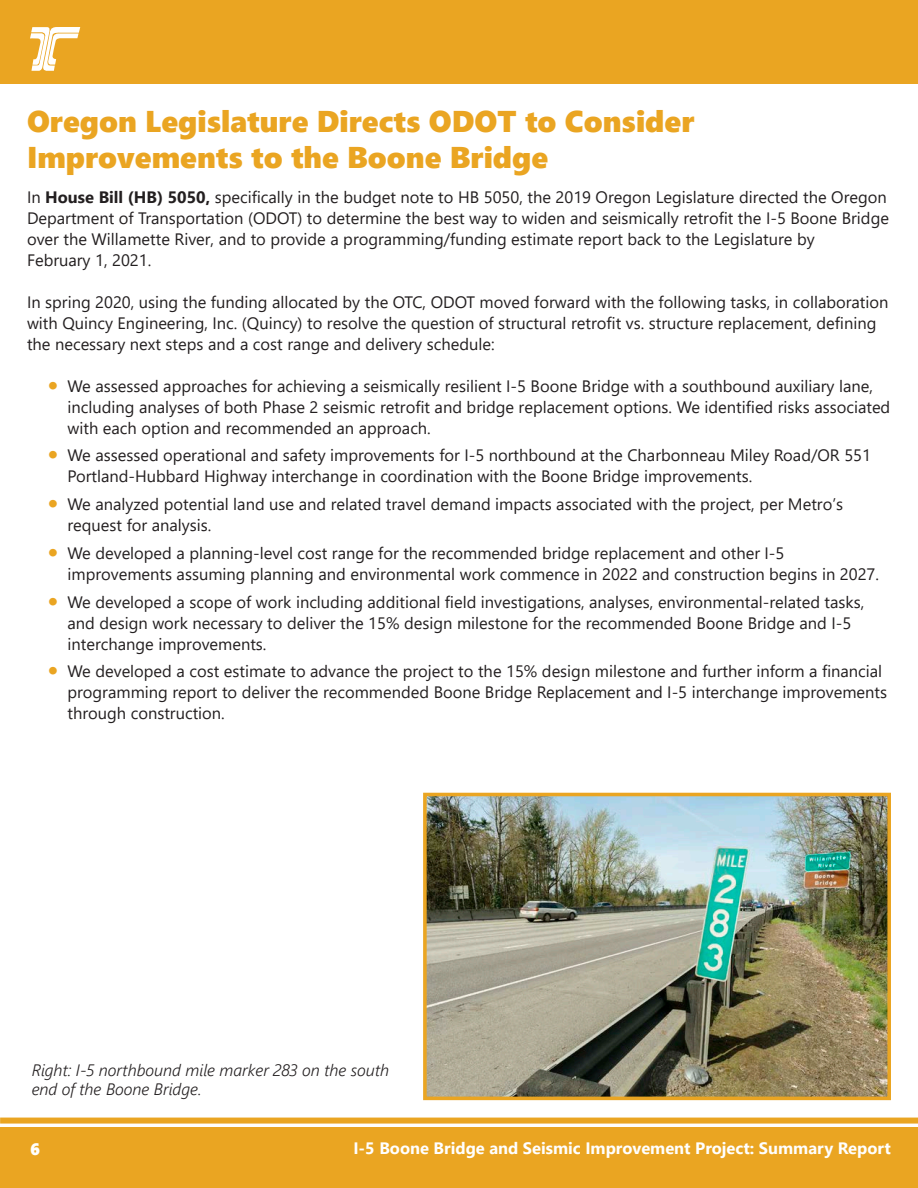
<style>
.page{position:relative;width:918px;height:1188px;background:#fff}
.page>*{position:absolute;margin:0;border:0;box-sizing:border-box;transform-origin:0 0}
.Heading{font:30px/36px "Segoe UI Black";color:#eaa522}
.t1{font:16.5px/21px "Segoe UI";color:#231f20}
.Captions{font:italic 300 16.5px/19.8px "Segoe UI";color:#231f20}
.t2{font:700 16.5px "Segoe UI";color:#fff}
.t3{font:16.5px "Segoe UI Black";color:#fff}
.s1{font-weight:700}
.s2{font-family:"Segoe UI Black";font-size:27px;color:#eaa522}
</style>
<div class="page">
<div style="left:0;top:1px;width:918px;height:83px;background:#eaa522"></div>
<div style="left:0;top:1128px;width:918px;height:60px;background:#eaa522"></div>
<svg style="left:30px;top:27px;width:50px;height:44px"></svg>
<div style="left:0;top:1118px;width:918px;height:6px;background:#eaa522"></div>
<img style="left:428px;top:798px;width:458px;height:297px">
<div style="left:423px;top:793px;width:468px;height:307px;border:4px solid #eaa522"></div>
<p class="Heading" style="left:27px;top:101px;width:669px">Oregon Legislature Directs ODOT to Consider<br>Improvements to the Boone Bridge</p>
<p class="t1" style="left:27px;top:185px;width:864px">In <span class="s1">House Bill (HB) 5050,</span> specifically in the budget note to HB 5050, the 2019 Oregon Legislature directed the Oregon Department of Transportation (ODOT) to determine the best way to widen and seismically retrofit the I-5 Boone Bridge over the Willamette River, and to provide a programming/funding estimate report back to the Legislature by<br>February 1, 2021.</p>
<p class="t1" style="left:27px;top:290px;width:863px">In spring 2020, using the funding allocated by the OTC, ODOT moved forward with the following tasks, in collaboration with Quincy Engineering, Inc. (Quincy) to resolve the question of structural retrofit vs. structure replacement, defining the necessary next steps and a cost range and delivery schedule:</p>
<p class="t1" style="left:68px;top:374px;width:824px;text-indent:-20px"><span class="s2">•</span> We assessed approaches for achieving a seismically resilient I-5 Boone Bridge with a southbound auxiliary lane, including analyses of both Phase 2 seismic retrofit and bridge replacement options. We identified risks associated with each option and recommended an approach.</p>
<p class="t1" style="left:68px;top:443px;width:805px;text-indent:-20px"><span class="s2">•</span> We assessed operational and safety improvements for I-5 northbound at the Charbonneau Miley Road/OR 551<br>Portland-Hubbard Highway interchange in coordination with the Boone Bridge improvements.</p>
<p class="t1" style="left:68px;top:492px;width:777px;text-indent:-20px"><span class="s2">•</span> We analyzed potential land use and related travel demand impacts associated with the project, per Metro’s request for analysis.</p>
<p class="t1" style="left:68px;top:541px;width:813px;text-indent:-20px"><span class="s2">•</span> We developed a planning-level cost range for the recommended bridge replacement and other I-5 improvements assuming planning and environmental work commence in 2022 and construction begins in 2027.</p>
<p class="t1" style="left:68px;top:590px;width:798px;text-indent:-20px"><span class="s2">•</span> We developed a scope of work including additional field investigations, analyses, environmental-related tasks, and design work necessary to deliver the 15% design milestone for the recommended Boone Bridge and I-5 interchange improvements.</p>
<p class="t1" style="left:68px;top:659px;width:821px;text-indent:-20px"><span class="s2">•</span> We developed a cost estimate to advance the project to the 15% design milestone and further inform a financial programming report to deliver the recommended Boone Bridge Replacement and I-5 interchange improvements through construction.</p>
<p class="Captions" style="left:32px;top:1057px;width:359px">Right: I-5 northbound mile marker 283 on the south end of the Boone Bridge.</p>
<p class="t3" style="left:30px;top:1138px;width:11px">6</p>
<p class="t2" style="left:353px;top:1133px;width:539px">I-5 Boone Bridge and Seismic Improvement Project: Summary Report</p>
</div>
